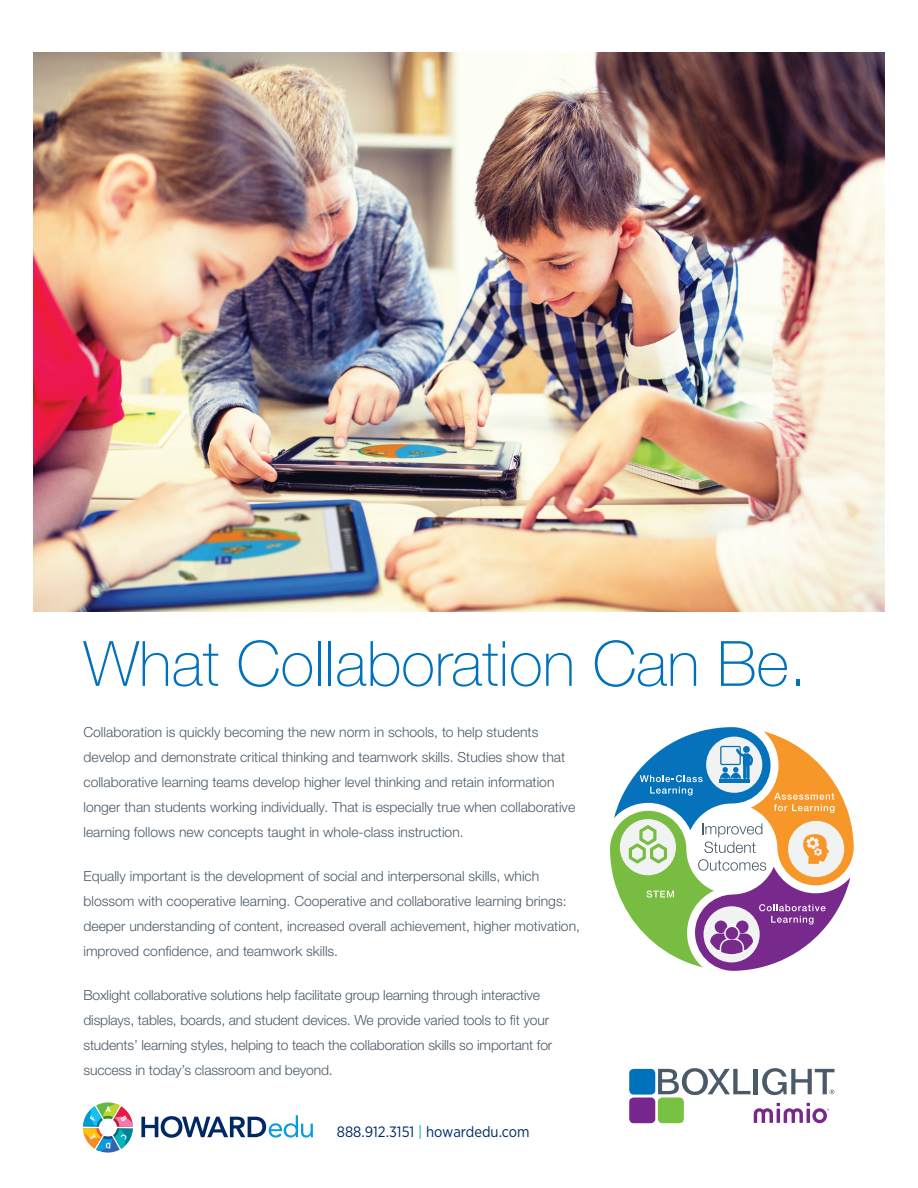
<style>
.page{position:relative;width:918px;height:1188px;background:#fff}
.page>*{position:absolute;margin:0;border:0;box-sizing:border-box;transform-origin:0 0}
.t1{font:100 62.55px "Helvetica Neue LTW1 G";color:#0072bc}
.t2{font:15px "Gotham Narrow";color:#002964}
.t3{font:300 13.95px/25px "Helvetica Neue LTW1 G";color:#4a5a68}
.s1{color:#069edb}
</style>
<div class="page">
<img style="left:33px;top:53px;width:852px;height:559px">
<svg style="left:658px;top:1068px;width:92px;height:27px"></svg>
<hr style="left:754px;top:1069px;width:4px;height:25px;background:#4a5a68">
<svg style="left:762px;top:1068px;width:73px;height:27px"></svg>
<div style="left:629px;top:1069px;width:26px;height:26px;background:#0072bc;border-radius:4px"></div>
<div style="left:629px;top:1098px;width:26px;height:25px;background:#77278d;border-radius:4px"></div>
<div style="left:658px;top:1098px;width:26px;height:25px;background:#79c142;border-radius:4px"></div>
<svg style="left:754px;top:1103px;width:75px;height:20px"></svg>
<svg style="left:610px;top:727px;width:244px;height:244px"></svg>
<svg style="left:141px;top:1115px;width:172px;height:23px"></svg>
<svg style="left:83px;top:1102px;width:50px;height:51px"></svg>
<h1 class="t1" style="left:83px;top:626px;width:724px">What Collaboration Can Be.</h1>
<p class="t3" style="left:83px;top:720px;width:493px">Collaboration is quickly becoming the new norm in schools, to help students develop and demonstrate critical thinking and teamwork skills. Studies show that collaborative learning teams develop higher level thinking and retain information longer than students working individually. That is especially true when collaborative learning follows new concepts taught in whole-class instruction.</p>
<p class="t3" style="left:83px;top:864px;width:498px">Equally important is the development of social and interpersonal skills, which blossom with cooperative learning. Cooperative and collaborative learning brings: deeper understanding of content, increased overall achievement, higher motivation, improved confidence, and teamwork skills.</p>
<p class="t3" style="left:83px;top:982px;width:470px">Boxlight collaborative solutions help facilitate group learning through interactive displays, tables, boards, and student devices. We provide varied tools to fit your students’ learning styles, helping to teach the collaboration skills so important for success in today’s classroom and beyond.</p>
<p class="t2" style="left:337px;top:1122px;width:194px">888.912.3151 <span class="s1">|</span> howardedu.com</p>
</div>
